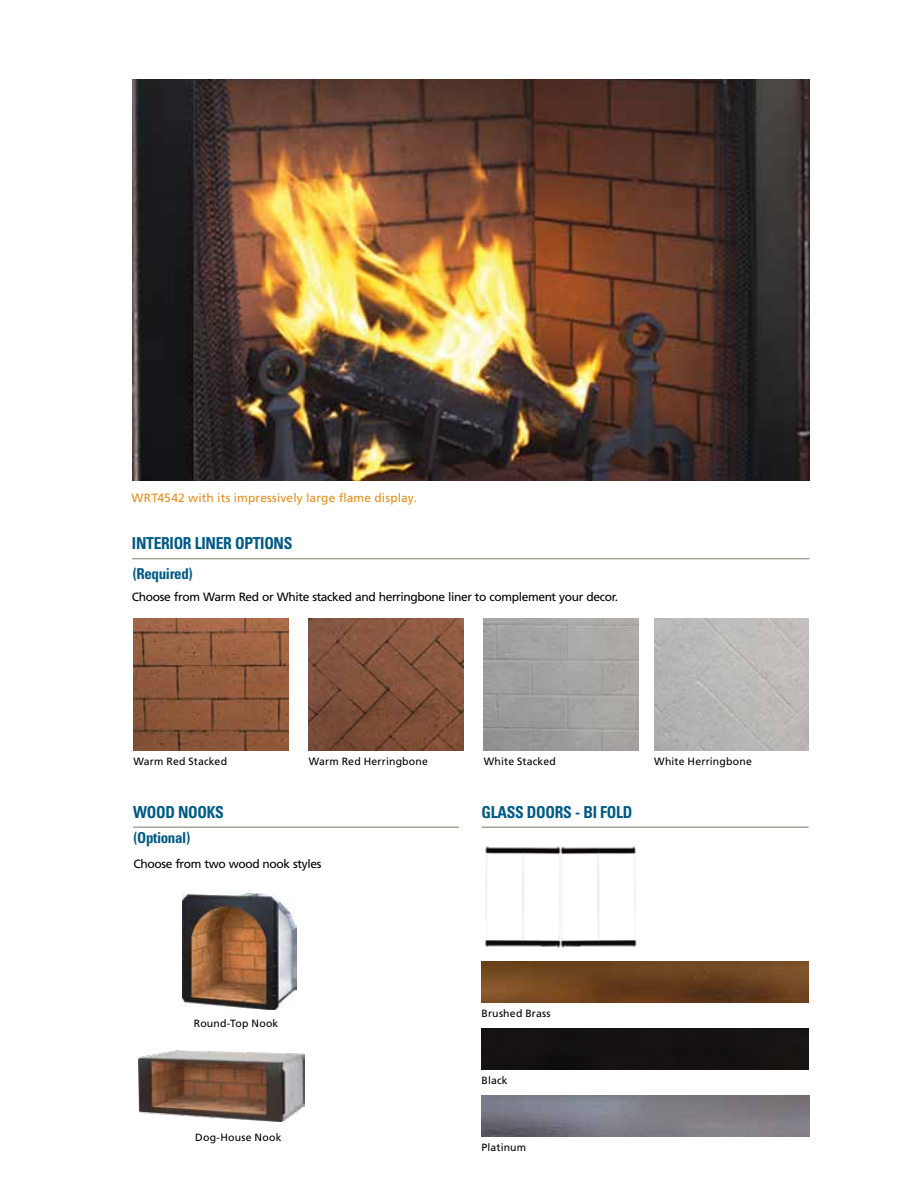
<style>
.page{position:relative;width:918px;height:1188px;background:#fff}
.page>*{position:absolute;margin:0;border:0;box-sizing:border-box;transform-origin:0 0}
.t1{font:700 condensed 16.5px "Univers LT Std";letter-spacing:-.02em;color:#005a84;scale:.95 1}
.t2{font:700 condensed 15px "Univers LT Std";letter-spacing:-.025em;color:#005a84}
.t3{font:12px "Frutiger LT Std";letter-spacing:-.03em;color:#000}
.t4{font:12px "Frutiger LT Std";letter-spacing:.015em;color:#e58e1a}
.t5{font:10.5px "Frutiger LT Std";letter-spacing:.015em;color:#000}
</style>
<div class="page">
<img style="left:133px;top:79px;width:676px;height:401px">
<hr style="left:132px;top:558px;width:677px;height:1px;background:#aca39b">
<img style="left:134px;top:619px;width:154px;height:132px">
<img style="left:309px;top:619px;width:154px;height:132px">
<img style="left:484px;top:619px;width:154px;height:132px">
<img style="left:654px;top:619px;width:155px;height:132px">
<hr style="left:133px;top:827px;width:326px;height:1px;background:#aca39b">
<hr style="left:481px;top:827px;width:328px;height:1px;background:#aca39b">
<img style="left:182px;top:894px;width:115px;height:115px">
<img style="left:139px;top:1050px;width:165px;height:72px">
<img style="left:485px;top:846px;width:152px;height:102px">
<img style="left:481px;top:962px;width:328px;height:41px">
<div style="left:481px;top:1029px;width:328px;height:41px;background:#151211"></div>
<img style="left:481px;top:1095px;width:328px;height:41px">
<p class="t4" style="left:132px;top:491px;width:287px">WRT4542 with its impressively large flame display.</p>
<h1 class="t1" style="left:132px;top:533px;width:170px">INTERIOR LINER OPTIONS</h1>
<h2 class="t2" style="left:133px;top:564px;width:61px">(Required)</h2>
<p class="t3" style="left:132px;top:590px;width:488px">Choose from Warm Red or White stacked and herringbone liner to complement your decor.</p>
<p class="t5" style="left:134px;top:755px;width:95px">Warm Red Stacked</p>
<p class="t5" style="left:309px;top:755px;width:121px">Warm Red Herringbone</p>
<p class="t5" style="left:484px;top:755px;width:74px">White Stacked</p>
<p class="t5" style="left:654px;top:755px;width:99px">White Herringbone</p>
<h1 class="t1" style="left:133px;top:802px;width:97px">WOOD NOOKS</h1>
<h1 class="t1" style="left:481px;top:802px;width:160px">GLASS DOORS - BI FOLD</h1>
<h2 class="t2" style="left:134px;top:829px;width:58px">(Optional)</h2>
<p class="t3" style="left:134px;top:857px;width:189px">Choose from two wood nook styles</p>
<p class="t5" style="left:194px;top:1017px;width:86px">Round-Top Nook</p>
<p class="t5" style="left:195px;top:1131px;width:88px">Dog-House Nook</p>
<p class="t5" style="left:481px;top:1007px;width:71px">Brushed Brass</p>
<p class="t5" style="left:481px;top:1074px;width:28px">Black</p>
<p class="t5" style="left:481px;top:1141px;width:46px">Platinum</p>
</div>
